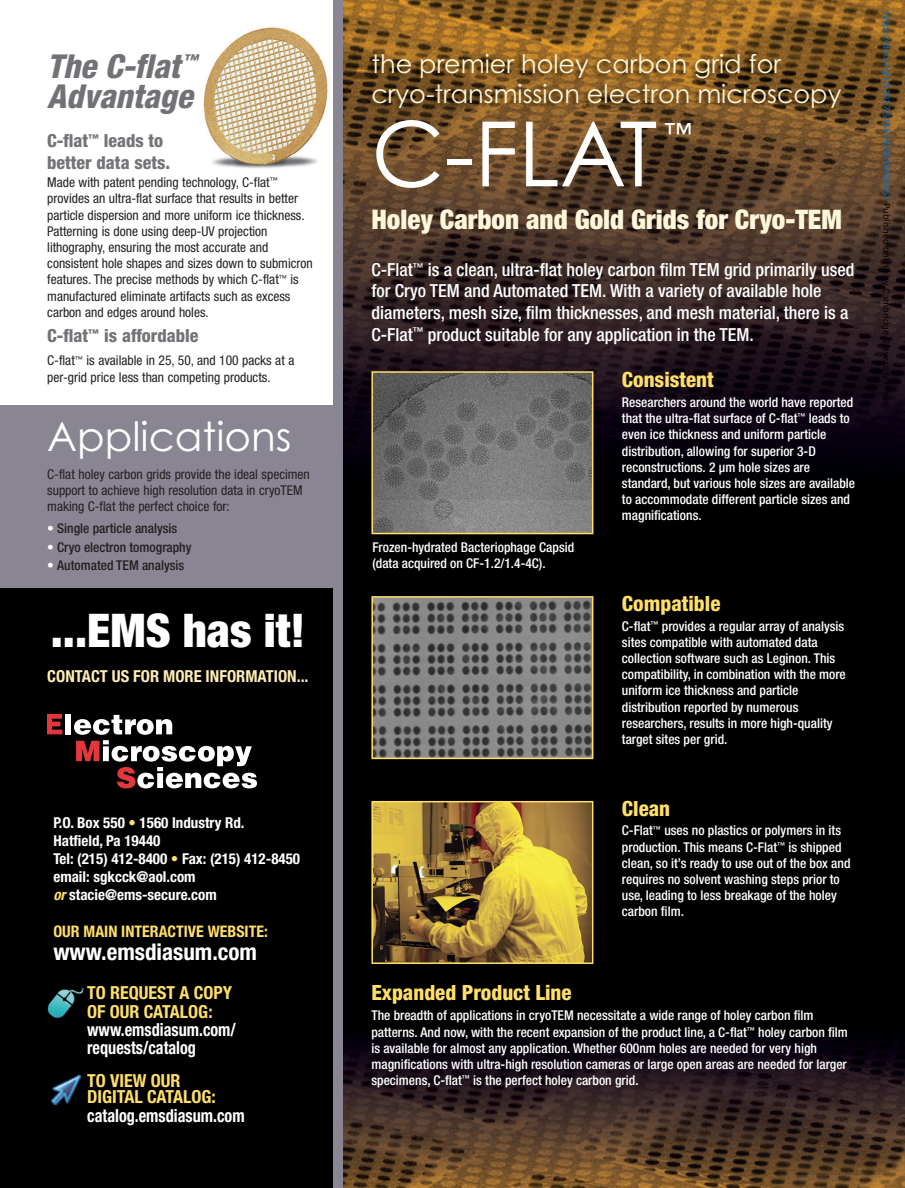
<style>
.page{position:relative;width:905px;height:1188px;background:#fff}
.page>*{position:absolute;margin:0;border:0;box-sizing:border-box;transform-origin:0 0}
.t1{font:90px "Century Gothic";color:#fff}
.t2{font:900 condensed 46.5px "Helvetica Neue LT Std";color:#fff}
.t3{font:40.5px "Century Gothic";color:#fff}
.t4{font:italic 800 condensed 33px/30px "Helvetica Neue LT Std";color:#717275}
.t5{font:900 condensed 27px "Helvetica Neue LT Std";color:#fef7dc}
.t6{font:27px "Century Gothic";color:#fff}
.t7{font:25.5px/30px "Century Gothic";color:#fef7dc}
.t8{font:700 24px "Minion Pro";color:#fff}
.t9{font:700 condensed 22.95px "Helvetica Neue LT Std";color:#fff}
.t10{font:800 condensed 21px "Helvetica Neue LT Std";color:#ffdf68}
.t11{font:500 condensed 18px/21.6px "Helvetica Neue LT Std";color:#fff}
.t12{font:700 condensed 18px/18px "Helvetica Neue LT Std";color:#fff;scale:.9 1}
.t13{font:700 condensed 18px/19.5px "Helvetica Neue LT Std";color:#ffdf68}
.t14{font:800 condensed 18px/21.6px "Helvetica Neue LT Std";color:#727477}
.t15{font:700 condensed 16.5px "Helvetica Neue LT Std";color:#ffeeb4}
.t16{font:700 condensed 15.9px "Helvetica Neue LT Std";color:#ffdf68}
.t17{font:700 condensed 15px/18px "Helvetica Neue LT Std";color:#fff}
.t18{font:500 condensed 13.5px/16.2px "Helvetica Neue LT Std";color:#fff}
.t19{font:condensed 13.5px/16.2px "Helvetica Neue LT Std";color:#231f20}
.t20{font:500 condensed 13.5px "Helvetica Neue LT Std";color:#231f20}
.t21{font:9px "Noto Sans";color:#0172cf}
.s1{font-weight:700;color:#fff}
.s2{color:#ffdf68}
.s3{font-style:italic;color:#ffdf68}
.s4{color:#000}
</style>
<div class="page">
<img style="left:203px;top:27px;width:125px;height:142px">
<img style="left:343px;top:0;width:561px;height:487px">
<img style="left:343px;top:54px;width:561px;height:432px">
<div style="left:341px;top:487px;width:563px;height:539px;background:#000"></div>
<img style="left:343px;top:1026px;width:561px;height:162px">
<div style="left:0;top:586px;width:335px;height:602px;background:#000"></div>
<div style="left:65px;top:714px;width:6px;height:20px;background:#fff"></div>
<svg style="left:47px;top:714px;width:15px;height:20px"></svg>
<svg style="left:74px;top:715px;width:183px;height:74px"></svg>
<img style="left:47px;top:987px;width:37px;height:32px">
<img style="left:50px;top:1075px;width:31px;height:31px">
<img style="left:359px;top:46px;width:506px;height:92px">
<div style="left:333px;top:0;width:10px;height:1188px;background:#898593"></div>
<div style="left:0;top:405px;width:337px;height:182px;background:#898593"></div>
<img style="left:374px;top:374px;width:216px;height:157px">
<div style="left:371px;top:371px;width:222px;height:163px;border:2px solid #ffdf68"></div>
<img style="left:374px;top:599px;width:216px;height:157px">
<div style="left:371px;top:596px;width:222px;height:163px;border:2px solid #ffdf68"></div>
<img style="left:374px;top:804px;width:216px;height:157px">
<div style="left:371px;top:801px;width:222px;height:163px;border:2px solid #ffdf68"></div>
<h3 class="t4" style="left:47px;top:51px;width:154px">The C-flat<sup>™<br></sup>Advantage</h3>
<h3 class="t14" style="left:47px;top:130px;width:124px">C-flat<sup>™</sup> leads to better data sets.</h3>
<p class="t19" style="left:47px;top:174px;width:267px">Made with patent pending technology, C-flat<sup>™ </sup>provides an ultra-flat surface that results in better particle dispersion and more uniform ice thickness.<br>Patterning is done using deep-UV projection lithography, ensuring the most accurate and consistent hole shapes and sizes down to submicron features. The precise methods by which C-flat<sup>™</sup> is manufactured eliminate artifacts such as excess carbon and edges around holes.</p>
<h3 class="t14" style="left:47px;top:324px;width:153px">C-flat<sup>™</sup> is affordable</h3>
<p class="t19" style="left:47px;top:352px;width:249px">C-flat<sup>™</sup> is available in 25, 50, and 100 packs at a per-grid price less than competing products.</p>
<h3 class="t3" style="left:47px;top:412px;width:246px">Applications</h3>
<p class="t19" style="left:47px;top:466px;width:264px">C-flat holey carbon grids provide the ideal specimen support to achieve high resolution data in cryoTEM making C-flat the perfect choice for:</p>
<p class="t20" style="left:47px;top:520px;width:131px"><span class="s1">•</span> Single particle analysis</p>
<p class="t20" style="left:47px;top:539px;width:146px"><span class="s1">•</span> Cryo electron tomography</p>
<p class="t20" style="left:47px;top:558px;width:138px"><span class="s1">•</span> Automated TEM analysis</p>
<h2 class="t2" style="left:51px;top:602px;width:256px">...EMS has it!</h2>
<p class="t15" style="left:47px;top:666px;width:263px">CONTACT US FOR MORE INFORMATION...</p>
<p class="t17" style="left:53px;top:813px;width:248px">P.O. Box 550 <span class="s2">•</span> 1560 Industry Rd.<br>Hatfield, Pa 19440<br>Tel: (215) 412-8400 <span class="s2">•</span> Fax: (215) 412-8450 email: sgkcck@aol.com<br><span class="s3">or</span> stacie@ems-secure.com</p>
<p class="t16" style="left:53px;top:922px;width:216px">OUR MAIN INTERACTIVE WEBSITE:</p>
<h3 class="t9" style="left:53px;top:938px;width:205px">www.emsdiasum.com</h3>
<h3 class="t13" style="left:87px;top:982px;width:146px">TO REQUEST A COPY<br>OF OUR CATALOG:</h3>
<h3 class="t12" style="left:87px;top:1021px;width:167px">www.emsdiasum.com/ requests/catalog</h3>
<h3 class="t13" style="left:87px;top:1072px;width:130px;line-height:16.2px">TO VIEW OUR<br>DIGITAL CATALOG:</h3>
<h3 class="t12" style="left:87px;top:1107px;width:176px">catalog.emsdiasum.com</h3>
<h3 class="t7" style="left:371px;top:49px;width:471px">the premier holey carbon grid for cryo-transmission electron microscopy</h3>
<h3 class="t8" style="left:547px;top:52px;width:308px">Companies and their Products</h3>
<h1 class="t1" style="left:371px;top:99px;width:287px">C-FLAT</h1>
<h3 class="t6" style="left:665px;top:117px;width:28px">™</h3>
<h3 class="t5" style="left:371px;top:202px;width:472px">Holey Carbon and Gold Grids for Cryo-TEM</h3>
<p class="t11" style="left:371px;top:258px;width:484px">C-Flat<sup>™</sup> is a clean, ultra-flat holey carbon film TEM grid primarily used for Cryo TEM and Automated TEM. With a variety of available hole diameters, mesh size, film thicknesses, and mesh material, there is a C-Flat<sup>™</sup> product suitable for any application in the TEM.</p>
<h3 class="t10" style="left:622px;top:367px;width:93px">Consistent</h3>
<p class="t18" style="left:622px;top:394px;width:235px">Researchers around the world have reported that the ultra-flat surface of C-flat<sup>™</sup> leads to even ice thickness and uniform particle distribution, allowing for superior 3-D reconstructions. 2 μm hole sizes are standard, but various hole sizes are available to accommodate different particle sizes and magnifications.</p>
<p class="t18" style="left:372px;top:539px;width:203px">Frozen-hydrated Bacteriophage Capsid (data acquired on CF-1.2/1.4-4C).</p>
<h3 class="t10" style="left:622px;top:590px;width:100px">Compatible</h3>
<p class="t18" style="left:622px;top:618px;width:225px">C-flat<sup>™</sup> provides a regular array of analysis sites compatible with automated data collection software such as Leginon. This compatibility, in combination with the more uniform ice thickness and particle distribution reported by numerous researchers, results in more high-quality target sites per grid.</p>
<h3 class="t10" style="left:622px;top:795px;width:50px">Clean</h3>
<p class="t18" style="left:622px;top:822px;width:230px">C-Flat<sup>™</sup> uses no plastics or polymers in its production. This means C-Flat<sup>™</sup> is shipped clean, so it’s ready to use out of the box and requires no solvent washing steps prior to use, leading to less breakage of the holey carbon film.</p>
<p class="t21" style="left:893px;top:12px;width:394px;rotate:90deg">https://doi.org/10.1017/S1551929518000251 <span class="s4">Published online by Cambridge University Press</span></p>
<h3 class="t10" style="left:371px;top:980px;width:202px">Expanded Product Line</h3>
<p class="t18" style="left:371px;top:1007px;width:478px">The breadth of applications in cryoTEM necessitate a wide range of holey carbon film patterns. And now, with the recent expansion of the product line, a C-flat<sup>™</sup> holey carbon film is available for almost any application. Whether 600nm holes are needed for very high magnifications with ultra-high resolution cameras or large open areas are needed for larger specimens, C-flat<sup>™</sup> is the perfect holey carbon grid.</p>
</div>
